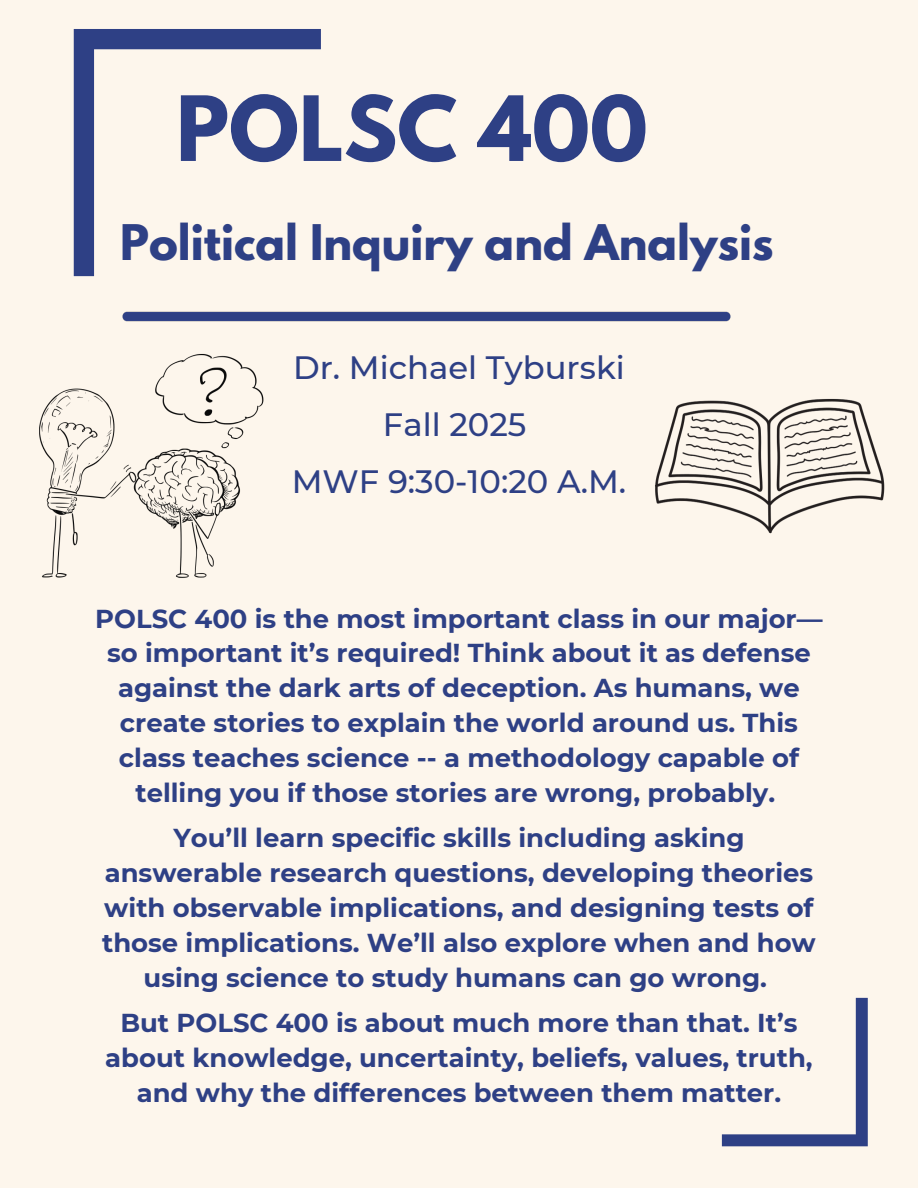
<style>
.page{position:relative;width:918px;height:1188px;background:#fdf6ec}
.page>*{position:absolute;margin:0;border:0;box-sizing:border-box;transform-origin:0 0}
.t1{font:700 79.65px "League Spartan";color:#2e4085}
.t2{font:700 43.5px "League Spartan";color:#2e4085}
.t3{font:500 32.25px/57.3px "Montserrat";color:#2e4085;text-align:center}
.t4{font:700 25.95px/35px "Montserrat";color:#2e4085;text-align:center}
</style>
<div class="page">
<img style="left:39px;top:354px;width:225px;height:224px">
<svg style="left:74px;top:29px;width:247px;height:247px"></svg>
<img style="left:122px;top:311px;width:609px;height:11px">
<svg style="left:722px;top:998px;width:146px;height:148px"></svg>
<img style="left:655px;top:398px;width:230px;height:136px">
<h1 class="t1" style="left:176px;top:89px;width:473px">POLSC 400</h1>
<p class="t2" style="left:120px;top:221px;width:655px">Political Inquiry and Analysis</p>
<h2 class="t3" style="left:292px;top:338px;width:336px">Dr. Michael Tyburski<br>Fall 2025<br>MWF 9:30-10:20 A.M.</h2>
<p class="t4" style="left:95px;top:601px;width:729px">POLSC 400 is the most important class in our major— so important it’s required! Think about it as defense against the dark arts of deception. As humans, we create stories to explain the world around us. This class teaches science -- a methodology capable of telling you if those stories are wrong, probably.</p>
<h3 class="t4" style="left:102px;top:821px;width:715px">You’ll learn specific skills including asking answerable research questions, developing theories with observable implications, and designing tests of those implications. We’ll also explore when and how using science to study humans can go wrong.</h3>
<p class="t4" style="left:105px;top:1006px;width:709px">But POLSC 400 is about much more than that. It’s about knowledge, uncertainty, beliefs, values, truth, and why the differences between them matter.</p>
</div>
